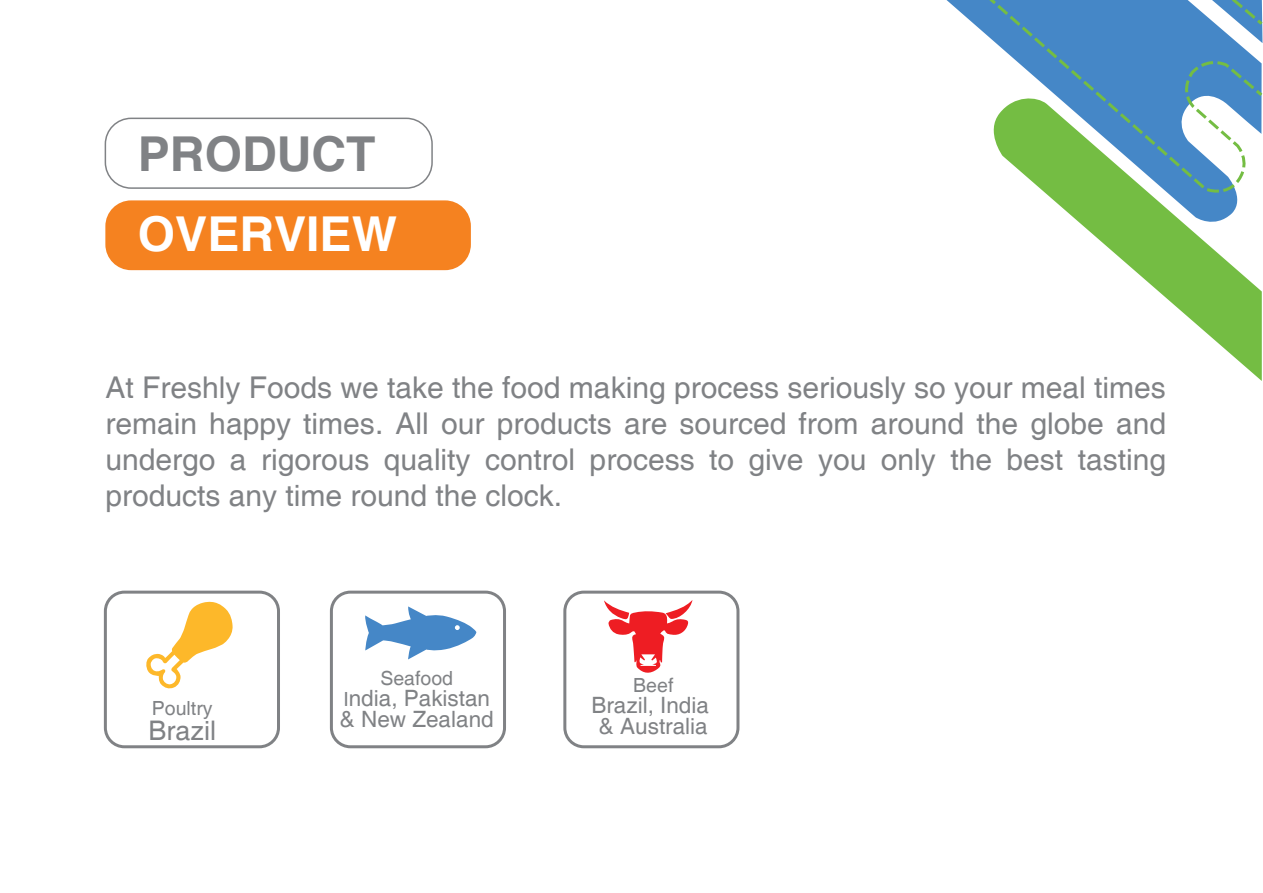
<style>
.page{position:relative;width:1263px;height:893px;background:#fff}
.page>*{position:absolute;margin:0;border:0;box-sizing:border-box;transform-origin:0 0}
.t1{font:700 48.15px "Helvetica";color:#fff}
.t2{font:700 48.15px "Helvetica";color:#808285}
.t3{font:30px/36px "Helvetica";color:#808285;text-align:justify}
.t4{font:27px "Helvetica";color:#808285}
.t5{font:22.5px/21.1px "Helvetica";color:#808285}
.t6{font:19.5px "Helvetica";color:#808285}
.s1{font-size:19.5px}
</style>
<div class="page">
<svg style="left:1088px;top:99px;width:174px;height:282px"></svg>
<svg style="left:946px;top:0;width:315px;height:230px"></svg>
<svg style="left:986px;top:0;width:13px;height:7px"></svg>
<svg style="left:994px;top:2px;width:265px;height:196px"></svg>
<svg style="left:1252px;top:87px;width:11px;height:12px"></svg>
<svg style="left:1212px;top:0;width:51px;height:43px"></svg>
<div style="left:105px;top:118px;width:328px;height:71px;border:2px solid #808285;border-radius:26px"></div>
<div style="left:105px;top:200px;width:366px;height:70px;background:#f58220;border-radius:26px"></div>
<div style="left:104px;top:591px;width:176px;height:157px;border:3px solid #808285;border-radius:19px"></div>
<div style="left:330px;top:591px;width:176px;height:157px;border:3px solid #808285;border-radius:19px"></div>
<div style="left:563px;top:591px;width:176px;height:157px;border:3px solid #808285;border-radius:19px"></div>
<svg style="left:146px;top:601px;width:87px;height:88px"></svg>
<svg style="left:365px;top:606px;width:112px;height:53px"></svg>
<svg style="left:604px;top:600px;width:88px;height:73px"></svg>
<h1 class="t2" style="left:138px;top:125px;width:239px">PRODUCT</h1>
<h1 class="t1" style="left:138px;top:205px;width:261px">OVERVIEW</h1>
<p class="t3" style="left:105px;top:370px;width:1062px">At Freshly Foods we take the food making process seriously so your meal times remain happy times. All our products are sourced from around the globe and undergo a rigorous quality control process to give you only the best tasting products any time round the clock.</p>
<p class="t6" style="left:152px;top:696px;width:62px">Poultry</p>
<p class="t4" style="left:148px;top:715px;width:69px">Brazil</p>
<p class="t6" style="left:380px;top:667px;width:74px">Seafood</p>
<p class="t5" style="left:340px;top:689px;width:155px"><span class="s1">I</span>ndia, Pakistan &amp; New Zealand</p>
<p class="t6" style="left:633px;top:674px;width:42px">Beef</p>
<p class="t5" style="left:591px;top:696px;width:119px;text-align:center">Brazil, India &amp; Australia</p>
</div>
